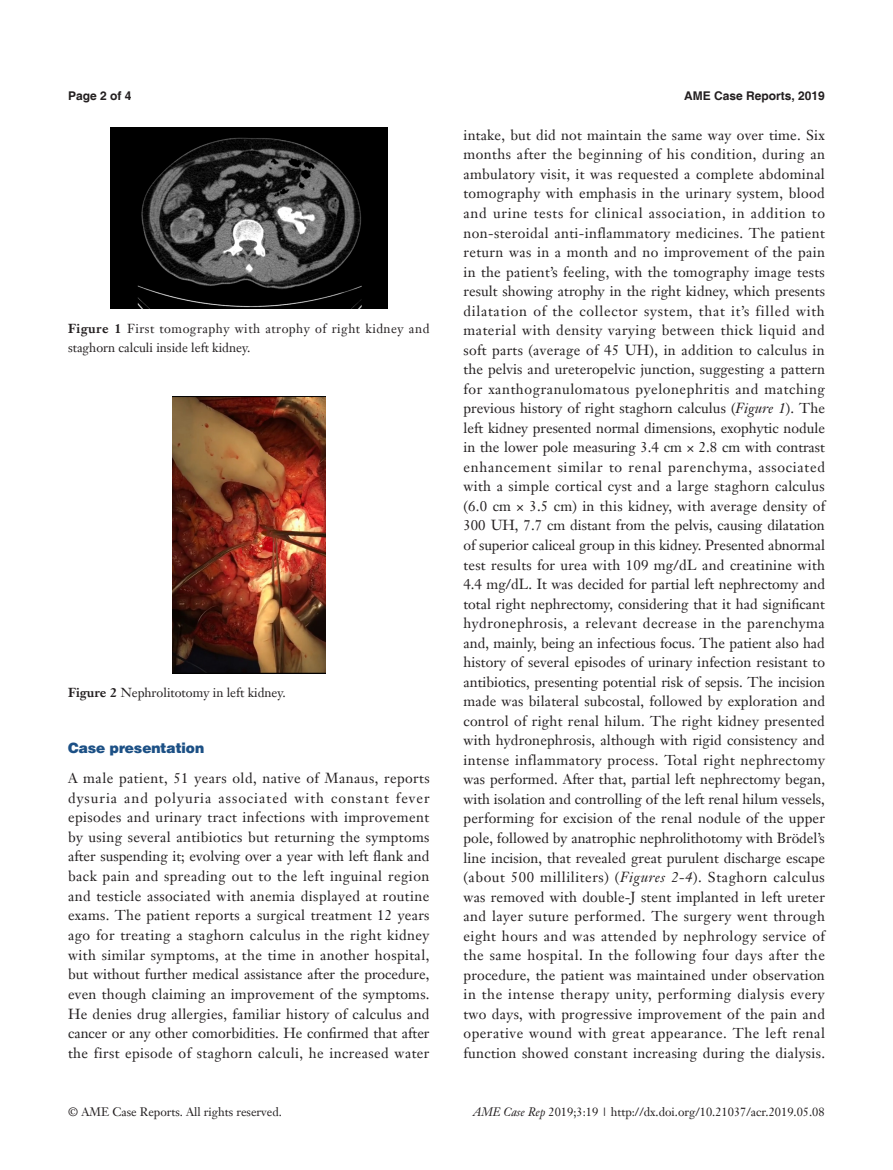
<style>
.page{position:relative;width:893px;height:1170px;background:#fff}
.page>*{position:absolute;margin:0;border:0;box-sizing:border-box;transform-origin:0 0}
.t1{font:14.25px/19.5px "Janson Text LT";letter-spacing:.025em;color:#231f20;text-align:justify}
.t2{font:900 14.25px "Helvetica";color:#1c5085}
.t3{font:12.75px/19.5px "Janson Text LT";letter-spacing:.035em;color:#231f20}
.t4{font:12.75px "Janson Text LT";color:#231f20}
.t5{font:12px "Janson Text LT";color:#231f20}
.t6{font:700 12px "Helvetica";color:#231f20}
.s1{font-weight:700}
.s2{font-style:italic}
</style>
<div class="page">
<img style="left:111px;top:128px;width:276px;height:181px">
<img style="left:172px;top:396px;width:153px;height:277px">
<p class="t6" style="left:68px;top:88px;width:65px">Page 2 of 4</p>
<p class="t6" style="left:684px;top:88px;width:142px">AME Case Reports, 2019</p>
<p class="t3" style="left:68px;top:318px;width:363px"><span class="s1">Figure 1</span> First tomography with atrophy of right kidney and staghorn calculi inside left kidney.</p>
<p class="t4" style="left:68px;top:684px;width:219px"><span class="s1">Figure 2</span> Nephrolitotomy in left kidney.</p>
<p class="t2" style="left:68px;top:739px;width:138px">Case presentation</p>
<p class="t1" style="left:68px;top:768px;width:363px">A male patient, 51 years old, native of Manaus, reports dysuria and polyuria associated with constant fever episodes and urinary tract infections with improvement by using several antibiotics but returning the symptoms after suspending it; evolving over a year with left flank and back pain and spreading out to the left inguinal region and testicle associated with anemia displayed at routine exams. The patient reports a surgical treatment 12 years ago for treating a staghorn calculus in the right kidney with similar symptoms, at the time in another hospital, but without further medical assistance after the procedure, even though claiming an improvement of the symptoms.<br>He denies drug allergies, familiar history of calculus and cancer or any other comorbidities. He confirmed that after the first episode of staghorn calculi, he increased water</p>
<p class="t1" style="left:463px;top:125px;width:363px">intake, but did not maintain the same way over time. Six months after the beginning of his condition, during an ambulatory visit, it was requested a complete abdominal tomography with emphasis in the urinary system, blood and urine tests for clinical association, in addition to non-steroidal anti-inflammatory medicines. The patient return was in a month and no improvement of the pain in the patient’s feeling, with the tomography image tests result showing atrophy in the right kidney, which presents dilatation of the collector system, that it’s filled with material with density varying between thick liquid and soft parts (average of 45 UH), in addition to calculus in the pelvis and ureteropelvic junction, suggesting a pattern for xanthogranulomatous pyelonephritis and matching previous history of right staghorn calculus (<span class="s2">Figure 1</span>). The left kidney presented normal dimensions, exophytic nodule in the lower pole measuring 3.4 cm × 2.8 cm with contrast enhancement similar to renal parenchyma, associated with a simple cortical cyst and a large staghorn calculus (6.0 cm × 3.5 cm) in this kidney, with average density of 300 UH, 7.7 cm distant from the pelvis, causing dilatation of superior caliceal group in this kidney. Presented abnormal test results for urea with 109 mg/dL and creatinine with 4.4 mg/dL. It was decided for partial left nephrectomy and total right nephrectomy, considering that it had significant hydronephrosis, a relevant decrease in the parenchyma and, mainly, being an infectious focus. The patient also had history of several episodes of urinary infection resistant to antibiotics, presenting potential risk of sepsis. The incision made was bilateral subcostal, followed by exploration and control of right renal hilum. The right kidney presented with hydronephrosis, although with rigid consistency and intense inflammatory process. Total right nephrectomy was performed. After that, partial left nephrectomy began, with isolation and controlling of the left renal hilum vessels, performing for excision of the renal nodule of the upper pole, followed by anatrophic nephrolithotomy with Brödel’s line incision, that revealed great purulent discharge escape (about 500 milliliters) (<span class="s2">Figures 2-4</span>). Staghorn calculus was removed with double-J stent implanted in left ureter and layer suture performed. The surgery went through eight hours and was attended by nephrology service of the same hospital. In the following four days after the procedure, the patient was maintained under observation in the intense therapy unity, performing dialysis every two days, with progressive improvement of the pain and operative wound with great appearance. The left renal function showed constant increasing during the dialysis.</p>
<p class="t5" style="left:68px;top:1104px;width:215px">© AME Case Reports. All rights reserved.</p>
<p class="t5" style="left:473px;top:1104px;width:353px"><span class="s2">AME Case Rep</span> 2019;3:19 | http://dx.doi.org/10.21037/acr.2019.05.08</p>
</div>
